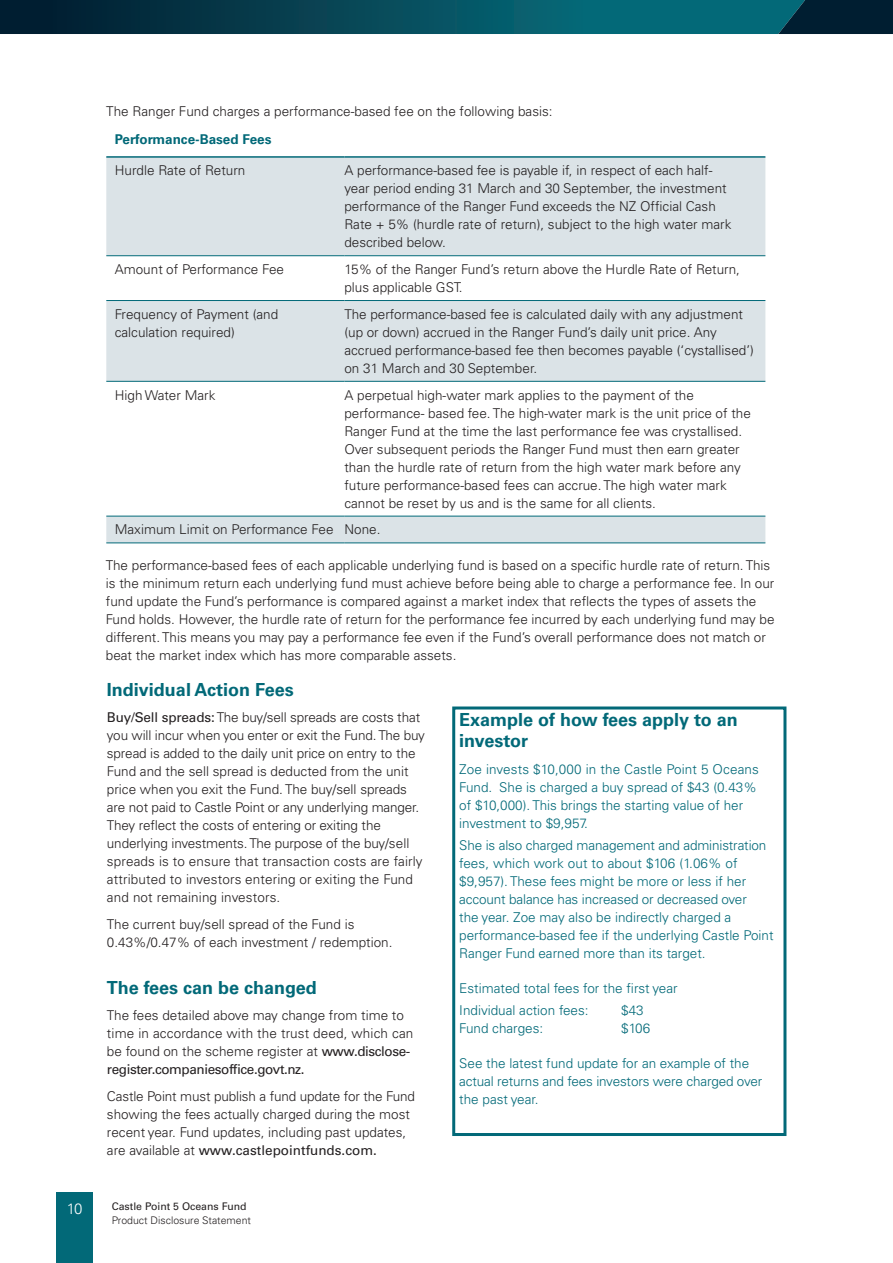
<style>
.page{position:relative;width:893px;height:1263px;background:#fff}
.page>*{position:absolute;margin:0;border:0;box-sizing:border-box;transform-origin:0 0}
.t1{font:700 18px/21px "Univers LT Pro 65";color:#026978}
.t2{font:300 15px "Univers LT Pro 45";color:#fff}
.Body_copy{font:300 13.5px/18px "Univers LT Pro 45";color:#231f20}
.t3{font:300 13.5px/18px "Univers LT Pro 45";color:#026978}
.Body_copy-2{font:700 13.5px "Univers LT Pro 65";color:#026978}
.t4{font:300 10.5px "Univers LT Pro 45";color:#231f20}
.t5{font:10.5px "Univers LT Std";color:#231f20}
.s1{font-family:"Univers LT Std";font-weight:400}
</style>
<div class="page">
<div style="left:106px;top:158px;width:659px;height:385px;background:#dbe3e7"></div>
<svg style="left:106px;top:256px;width:659px;height:260px"></svg>
<hr style="left:106px;top:255px;width:238px;height:1px;background:#026978">
<hr style="left:344px;top:255px;width:421px;height:1px;background:#026978">
<hr style="left:106px;top:300px;width:238px;height:1px;background:#026978">
<hr style="left:344px;top:300px;width:421px;height:1px;background:#026978">
<hr style="left:106px;top:381px;width:238px;height:1px;background:#026978">
<hr style="left:344px;top:381px;width:421px;height:1px;background:#026978">
<hr style="left:106px;top:516px;width:238px;height:1px;background:#026978">
<hr style="left:344px;top:516px;width:421px;height:1px;background:#026978">
<hr style="left:106px;top:543px;width:238px;height:1px;background:#026978">
<hr style="left:344px;top:543px;width:421px;height:1px;background:#026978">
<hr style="left:106px;top:156px;width:238px;height:2px;background:#026978">
<hr style="left:344px;top:156px;width:421px;height:2px;background:#026978">
<div style="left:452px;top:706px;width:334px;height:430px;background:#fff;border:3px solid #026978"></div>
<div style="left:57px;top:1192px;width:36px;height:71px;background:#026978"></div>
<svg style="left:0;top:0;width:893px;height:34px;background:#044556"></svg>
<p class="Body_copy" style="left:106px;top:103px;width:448px">The Ranger Fund charges a performance-based fee on the following basis:</p>
<p class="Body_copy-2" style="left:115px;top:132px;width:158px">Performance-Based Fees</p>
<p class="Body_copy" style="left:115px;top:161px;width:132px">Hurdle Rate of Return</p>
<p class="Body_copy" style="left:344px;top:161px;width:389px">A performance-based fee is payable if, in respect of each half&shy;year period ending 31 March and 30 September, the investment performance of the Ranger Fund exceeds the NZ Official Cash Rate + 5% (hurdle rate of return), subject to the high water mark described below.</p>
<p class="Body_copy" style="left:115px;top:260px;width:171px">Amount of Performance Fee</p>
<p class="Body_copy" style="left:344px;top:260px;width:397px">15% of the Ranger Fund’s return above the Hurdle Rate of Return, plus applicable GST.</p>
<p class="Body_copy" style="left:115px;top:305px;width:165px">Frequency of Payment (and calculation required)</p>
<p class="Body_copy" style="left:344px;top:305px;width:411px">The performance-based fee is calculated daily with any adjustment (up or down) accrued in the Ranger Fund’s daily unit price. Any accrued performance-based fee then becomes payable (‘cystallised’) on 31 March and 30 September.</p>
<p class="Body_copy" style="left:115px;top:386px;width:102px">High Water Mark</p>
<p class="Body_copy" style="left:344px;top:386px;width:408px">A perpetual high-water mark applies to the payment of the performance- based fee. The high-water mark is the unit price of the Ranger Fund at the time the last performance fee was crystallised.<br>Over subsequent periods the Ranger Fund must then earn greater than the hurdle rate of return from the high water mark before any future performance-based fees can accrue. The high water mark cannot be reset by us and is the same for all clients.</p>
<p class="Body_copy" style="left:115px;top:521px;width:220px">Maximum Limit on Performance Fee</p>
<p class="Body_copy" style="left:344px;top:521px;width:38px">None.</p>
<p class="Body_copy" style="left:106px;top:556px;width:670px">The performance-based fees of each applicable underlying fund is based on a specific hurdle rate of return. This is the minimum return each underlying fund must achieve before being able to charge a performance fee. In our fund update the Fund’s performance is compared against a market index that reflects the types of assets the Fund holds. However, the hurdle rate of return for the performance fee incurred by each underlying fund may be different. This means you may pay a performance fee even if the Fund’s overall performance does not match or beat the market index which has more comparable assets.</p>
<p class="t1" style="left:107px;top:679px;width:188px">Individual Action Fees</p>
<p class="Body_copy" style="left:107px;top:709px;width:320px"><span class="s1">Buy/Sell spreads:</span> The buy/sell spreads are costs that you will incur when you enter or exit the Fund. The buy spread is added to the daily unit price on entry to the Fund and the sell spread is deducted from the unit price when you exit the Fund. The buy/sell spreads are not paid to Castle Point or any underlying manger.<br>They reflect the costs of entering or exiting the underlying investments. The purpose of the buy/sell spreads is to ensure that transaction costs are fairly attributed to investors entering or exiting the Fund and not remaining investors.</p>
<p class="Body_copy" style="left:107px;top:915px;width:287px">The current buy/sell spread of the Fund is<br>0.43%/0.47% of each investment / redemption.</p>
<p class="t1" style="left:107px;top:977px;width:211px">The fees can be changed</p>
<p class="Body_copy" style="left:107px;top:1006px;width:308px">The fees detailed above may change from time to time in accordance with the trust deed, which can be found on the scheme register at <span class="s1">www.disclose&shy;register.companiesoffice.govt.nz.</span></p>
<p class="Body_copy" style="left:107px;top:1087px;width:310px">Castle Point must publish a fund update for the Fund showing the fees actually charged during the most recent year. Fund updates, including past updates, are available at <span class="s1">www.castlepointfunds.com.</span></p>
<p class="t2" style="left:67px;top:1199px;width:17px">10</p>
<p class="t5" style="left:112px;top:1200px;width:136px">Castle Point 5 Oceans Fund</p>
<p class="t4" style="left:112px;top:1214px;width:141px">Product Disclosure Statement</p>
<p class="t1" style="left:459px;top:709px;width:280px">Example of how fees apply to an investor</p>
<p class="t3" style="left:459px;top:760px;width:301px">Zoe invests $10,000 in the Castle Point 5 Oceans Fund. She is charged a buy spread of $43 (0.43% of $10,000). This brings the starting value of her investment to $9,957.</p>
<p class="t3" style="left:459px;top:836px;width:316px">She is also charged management and administration fees, which work out to about $106 (1.06% of $9,957). These fees might be more or less if her account balance has increased or decreased over<br>the year. Zoe may also be indirectly charged a performance-based fee if the underlying Castle Point Ranger Fund earned more than its target.</p>
<p class="t3" style="left:459px;top:979px;width:220px">Estimated total fees for the first year</p>
<p class="t3" style="left:459px;top:1001px;width:131px">Individual action fees:</p>
<p class="t3" style="left:621px;top:1001px;width:24px">$43</p>
<p class="t3" style="left:459px;top:1019px;width:86px">Fund charges:</p>
<p class="t3" style="left:621px;top:1019px;width:31px">$106</p>
<p class="t3" style="left:459px;top:1054px;width:305px">See the latest fund update for an example of the actual returns and fees investors were charged over the past year.</p>
</div>
